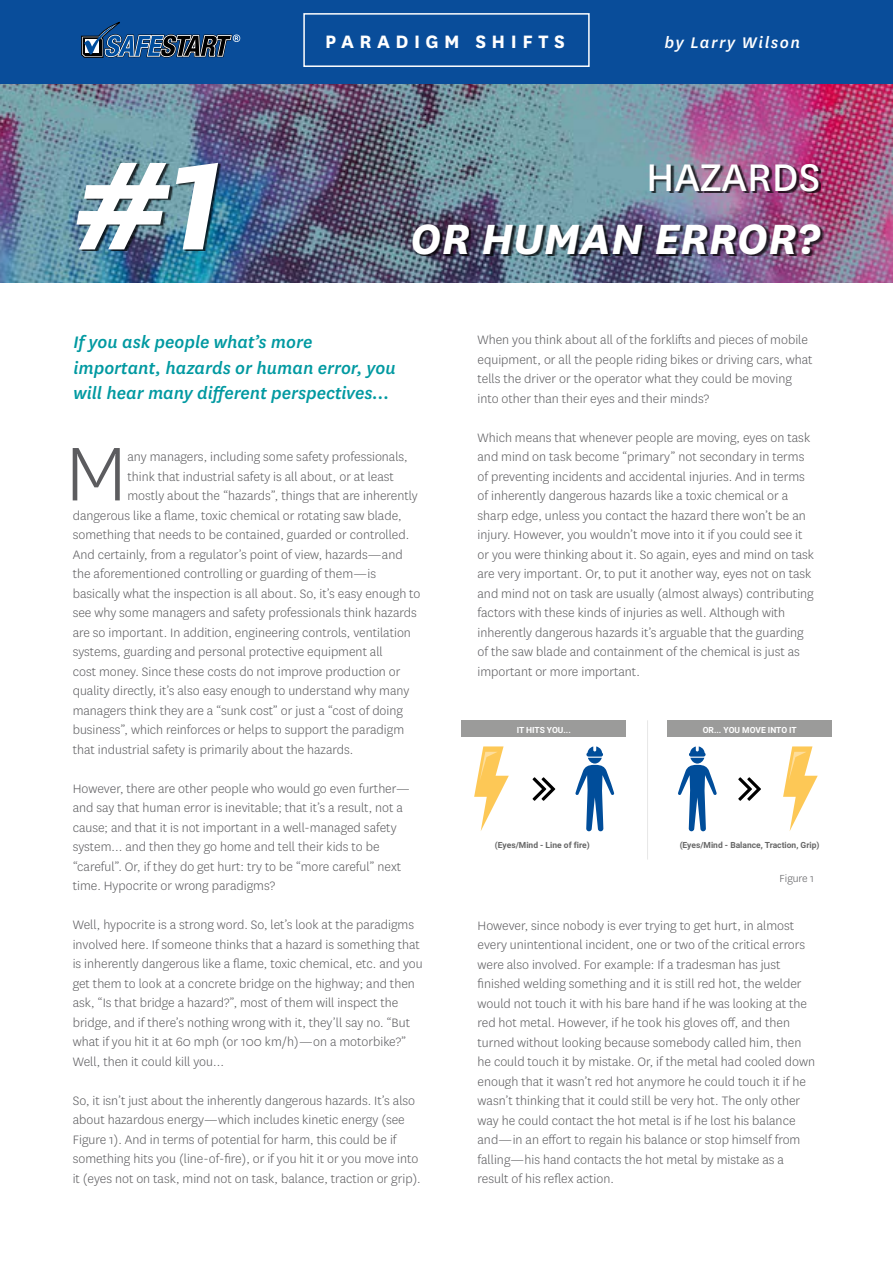
<style>
.page{position:relative;width:893px;height:1263px;background:#fff}
.page>*{position:absolute;margin:0;border:0;box-sizing:border-box;transform-origin:0 0}
.t1{font:italic 700 147px "National";color:#fff}
.t2{font:300 88.95px "National";color:#5c5c5f}
.t3{font:italic 700 49.5px "National";color:#fff}
.t4{font:45px "National";color:#fff}
.t5{font:700 21px "National";letter-spacing:.26em;color:#fff}
.t6{font:italic 500 19.5px/25.5px "National";color:#0099a1}
.t7{font:italic 500 18px "National";letter-spacing:.08em;color:#fff}
.t8{font:300 14.25px/19.5px "National";color:#5c5c5f}
.t9{font:300 12px "National";color:#5c5c5f}
.t10{font:700 8.55px "Roboto";color:#676767}
.t11{font:700 8.55px "Roboto";letter-spacing:-.005em;color:#fff}
</style>
<div class="page">
<svg style="left:575px;top:746px;width:39px;height:85px"></svg>
<div style="left:462px;top:720px;width:164px;height:17px;background:#9b9b9a"></div>
<svg style="left:474px;top:746px;width:35px;height:85px"></svg>
<svg style="left:533px;top:777px;width:22px;height:24px"></svg>
<svg style="left:678px;top:746px;width:39px;height:85px"></svg>
<svg style="left:783px;top:746px;width:35px;height:85px"></svg>
<svg style="left:738px;top:777px;width:23px;height:24px"></svg>
<div style="left:667px;top:720px;width:165px;height:17px;background:#9b9b9a"></div>
<hr style="left:647px;top:720px;width:1px;height:139px;background:#e7e7e7">
<img style="left:0;top:84px;width:893px;height:199px">
<div style="left:0;top:0;width:893px;height:84px;background:#094d9a"></div>
<div style="left:303px;top:13px;width:287px;height:54px;border:2px solid #fff"></div>
<svg style="left:81px;top:22px;width:159px;height:36px"></svg>
<div style="left:79px;top:164px;width:141px;height:87px;background:#000;opacity:.75"></div>
<div style="left:651px;top:165px;width:170px;height:28px;background:#000;opacity:.75"></div>
<div style="left:414px;top:226px;width:409px;height:30px;background:#000;opacity:.75"></div>
<h3 class="t5" style="left:325px;top:27px;width:241px">PARADIGM SHIFTS</h3>
<p class="t7" style="left:664px;top:31px;width:137px">by Larry Wilson</p>
<h1 class="t1" style="left:72px;top:103px;width:151px">#1</h1>
<h3 class="t4" style="left:646px;top:147px;width:175px">HAZARDS</h3>
<h3 class="t3" style="left:410px;top:204px;width:412px">OR HUMAN ERROR?</h3>
<h3 class="t6" style="left:73px;top:329px;width:324px">If you ask people what’s more important, hazards or human error, you will hear many different perspectives...</h3>
<p class="t8" style="left:477px;top:330px;width:337px">When you think about all of the forklifts and pieces of mobile equipment, or all the people riding bikes or driving cars, what tells the driver or the operator what they could be moving into other than their eyes and their minds?</p>
<p class="t8" style="left:477px;top:427px;width:338px">Which means that whenever people are moving, eyes on task and mind on task become “primary” not secondary in terms of preventing incidents and accidental injuries. And in terms of inherently dangerous hazards like a toxic chemical or a sharp edge, unless you contact the hazard there won’t be an injury. However, you wouldn’t move into it if you could see it or you were thinking about it. So again, eyes and mind on task are very important. Or, to put it another way, eyes not on task and mind not on task are usually (almost always) contributing factors with these kinds of injuries as well. Although with inherently dangerous hazards it’s arguable that the guarding of the saw blade and containment of the chemical is just as important or more important.</p>
<h2 class="t2" style="left:65px;top:418px;width:64px">M</h2>
<p class="t8" style="left:127px;top:447px;width:282px">any managers, including some safety professionals,</p>
<p class="t8" style="left:127px;top:466px;width:268px">think that industrial safety is all about, or at least</p>
<p class="t8" style="left:127px;top:486px;width:292px">mostly about the “hazards”, things that are inherently</p>
<p class="t8" style="left:73px;top:505px;width:330px">dangerous like a flame, toxic chemical or rotating saw blade,</p>
<p class="t8" style="left:73px;top:525px;width:338px">something that needs to be contained, guarded or controlled.</p>
<p class="t8" style="left:73px;top:544px;width:331px">And certainly, from a regulator’s point of view, hazards—and</p>
<p class="t8" style="left:73px;top:564px;width:305px">the aforementioned controlling or guarding of them—is</p>
<p class="t8" style="left:73px;top:583px;width:349px">basically what the inspection is all about. So, it’s easy enough to</p>
<p class="t8" style="left:73px;top:603px;width:346px">see why some managers and safety professionals think hazards</p>
<p class="t8" style="left:73px;top:622px;width:340px">are so important. In addition, engineering controls, ventilation</p>
<p class="t8" style="left:73px;top:642px;width:312px">systems, guarding and personal protective equipment all</p>
<p class="t8" style="left:73px;top:661px;width:329px">cost money. Since these costs do not improve production or</p>
<p class="t8" style="left:73px;top:681px;width:338px">quality directly, it’s also easy enough to understand why many</p>
<p class="t8" style="left:73px;top:700px;width:332px">managers think they are a “sunk cost” or just a “cost of doing</p>
<p class="t8" style="left:73px;top:720px;width:333px">business”, which reinforces or helps to support the paradigm</p>
<p class="t8" style="left:73px;top:739px;width:282px">that industrial safety is primarily about the hazards.</p>
<p class="t8" style="left:73px;top:778px;width:339px">However, there are other people who would go even further— and say that human error is inevitable; that it’s a result, not a cause; and that it is not important in a well-managed safety system… and then they go home and tell their kids to be “careful”. Or, if they do get hurt: try to be “more careful” next time. Hypocrite or wrong paradigms?</p>
<p class="t8" style="left:73px;top:915px;width:352px">Well, hypocrite is a strong word. So, let’s look at the paradigms involved here. If someone thinks that a hazard is something that is inherently dangerous like a flame, toxic chemical, etc. and you get them to look at a concrete bridge on the highway; and then ask, “Is that bridge a hazard?”, most of them will inspect the bridge, and if there’s nothing wrong with it, they’ll say no. “But what if you hit it at 60 mph (or 100 km/h)—on a motorbike?” Well, then it could kill you…</p>
<p class="t8" style="left:73px;top:1090px;width:350px">So, it isn’t just about the inherently dangerous hazards. It’s also about hazardous energy—which includes kinetic energy (see Figure 1). And in terms of potential for harm, this could be if something hits you (line-of-fire), or if you hit it or you move into it (eyes not on task, mind not on task, balance, traction or grip).</p>
<p class="t11" style="left:517px;top:724px;width:56px">IT HITS YOU...</p>
<p class="t11" style="left:703px;top:724px;width:96px">OR... YOU MOVE INTO IT</p>
<p class="t10" style="left:495px;top:839px;width:96px">(Eyes/Mind - Line of fire)</p>
<p class="t10" style="left:680px;top:839px;width:141px">(Eyes/Mind - Balance, Traction, Grip)</p>
<p class="t9" style="left:779px;top:871px;width:36px">Figure 1</p>
<p class="t8" style="left:477px;top:915px;width:339px">However, since nobody is ever trying to get hurt, in almost every unintentional incident, one or two of the critical errors were also involved. For example: If a tradesman has just finished welding something and it is still red hot, the welder would not touch it with his bare hand if he was looking at the red hot metal. However, if he took his gloves off, and then turned without looking because somebody called him, then he could touch it by mistake. Or, if the metal had cooled down enough that it wasn’t red hot anymore he could touch it if he wasn’t thinking that it could still be very hot. The only other way he could contact the hot metal is if he lost his balance and—in an effort to regain his balance or stop himself from falling—his hand contacts the hot metal by mistake as a result of his reflex action.</p>
</div>
